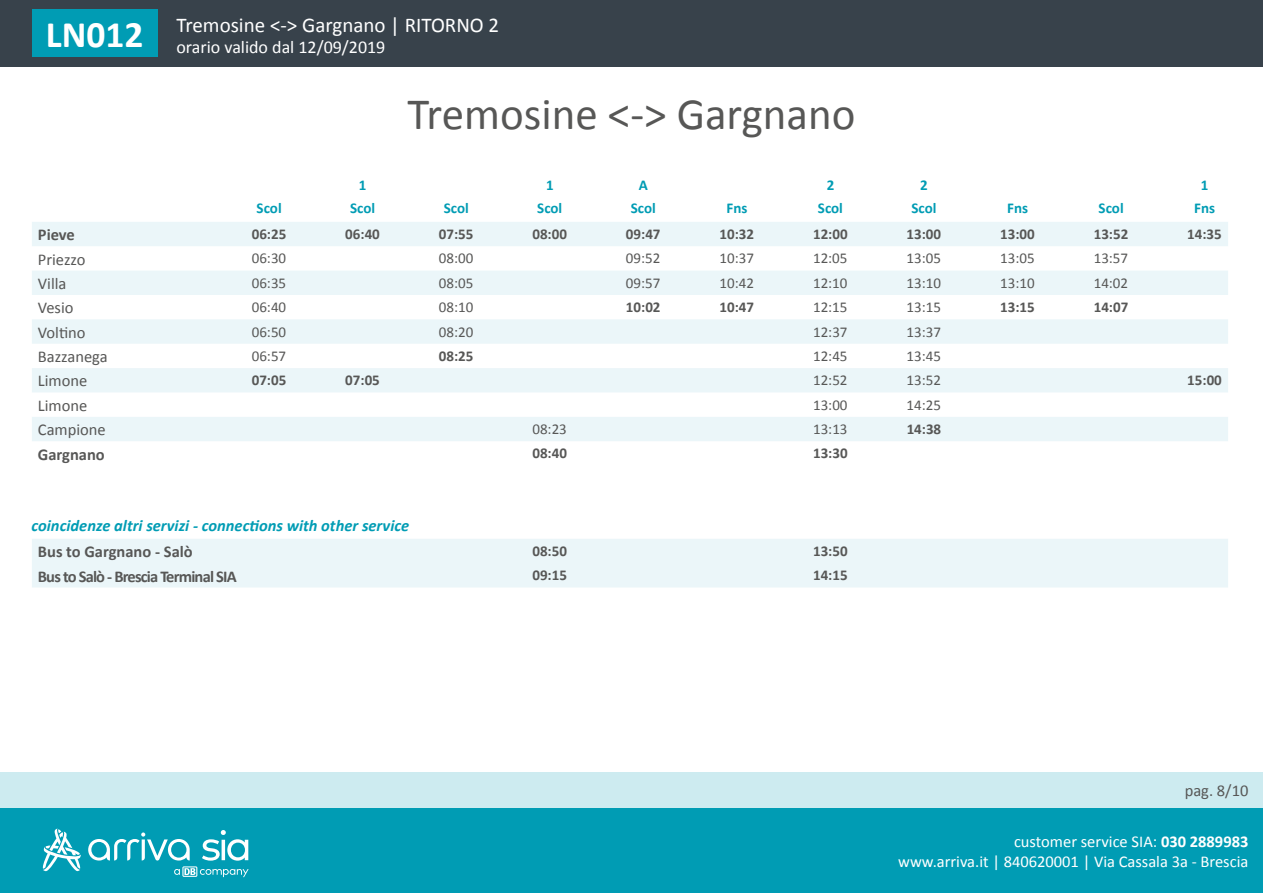
<style>
.page{position:relative;width:1263px;height:893px;background:#fff}
.page>*{position:absolute;margin:0;border:0;box-sizing:border-box;transform-origin:0 0}
.t1{font:45px "Calibri";color:#575756}
.t2{font:21px "Calibri";color:#fff}
.t3{font:18px "Calibri";color:#fff}
.t4{font:16.5px/19.8px "Calibri";color:#fff;text-align:right}
.t5{font:16.5px "Calibri";color:#575756}
.t6{font:italic 700 16.5px "Calibri";color:#009cb4}
.t7{font:700 16.5px "Calibri";letter-spacing:-.01em;color:#575756}
.t8{font:700 16.5px "Calibri";letter-spacing:-.05em;color:#575756}
.t9{font:15px "Calibri";color:#575756}
.t10{font:700 15px "Calibri";color:#575756}
.t11{font:700 15px "Calibri";color:#009cb4}
.s1{font-weight:700}
</style>
<div class="page">
<div style="left:0;top:772px;width:1263px;height:39px;background:#cdebf0"></div>
<div style="left:0;top:0;width:1263px;height:67px;background:#38424b"></div>
<div style="left:0;top:808px;width:1263px;height:85px;background:#009cb4"></div>
<div style="left:32px;top:10px;width:125px;height:47px;background:#009cb4"></div>
<svg style="left:43px;top:828px;width:38px;height:43px"></svg>
<svg style="left:88px;top:830px;width:161px;height:47px"></svg>
<svg style="left:32px;top:222px;width:1196px;height:365px"></svg>
<h2 class="t2" style="left:176px;top:11px;width:324px">Tremosine &lt;-&gt; Gargnano | RITORNO 2</h2>
<p class="t3" style="left:46px;top:36px;width:341px"><sup>LN012</sup> orario valido dal 12/09/2019</p>
<h1 class="t1" style="left:407px;top:86px;width:449px">Tremosine &lt;-&gt; Gargnano</h1>
<p class="t11" style="left:359px;top:176px;width:9px">1</p>
<p class="t11" style="left:546px;top:176px;width:9px">1</p>
<p class="t11" style="left:639px;top:176px;width:11px">A</p>
<p class="t11" style="left:827px;top:176px;width:9px">2</p>
<p class="t11" style="left:920px;top:176px;width:9px">2</p>
<p class="t11" style="left:1201px;top:176px;width:9px">1</p>
<p class="t11" style="left:257px;top:199px;width:27px">Scol</p>
<p class="t11" style="left:350px;top:199px;width:27px">Scol</p>
<p class="t11" style="left:444px;top:199px;width:27px">Scol</p>
<p class="t11" style="left:537px;top:199px;width:27px">Scol</p>
<p class="t11" style="left:631px;top:199px;width:27px">Scol</p>
<p class="t11" style="left:726px;top:199px;width:22px">Fns</p>
<p class="t11" style="left:818px;top:199px;width:27px">Scol</p>
<p class="t11" style="left:911px;top:199px;width:27px">Scol</p>
<p class="t11" style="left:1007px;top:199px;width:22px">Fns</p>
<p class="t11" style="left:1098px;top:199px;width:27px">Scol</p>
<p class="t11" style="left:1194px;top:199px;width:22px">Fns</p>
<p class="t7" style="left:38px;top:224px;width:39px">Pieve</p>
<p class="t10" style="left:252px;top:225px;width:36px">06:25</p>
<p class="t10" style="left:345px;top:225px;width:36px">06:40</p>
<p class="t10" style="left:439px;top:225px;width:36px">07:55</p>
<p class="t10" style="left:532px;top:225px;width:36px">08:00</p>
<p class="t10" style="left:626px;top:225px;width:36px">09:47</p>
<p class="t10" style="left:719px;top:225px;width:36px">10:32</p>
<p class="t10" style="left:813px;top:225px;width:36px">12:00</p>
<p class="t10" style="left:907px;top:225px;width:36px">13:00</p>
<p class="t10" style="left:1000px;top:225px;width:36px">13:00</p>
<p class="t10" style="left:1094px;top:225px;width:36px">13:52</p>
<p class="t10" style="left:1187px;top:225px;width:36px">14:35</p>
<p class="t5" style="left:38px;top:249px;width:49px">Priezzo</p>
<p class="t9" style="left:252px;top:249px;width:36px">06:30</p>
<p class="t9" style="left:439px;top:249px;width:36px">08:00</p>
<p class="t9" style="left:626px;top:249px;width:36px">09:52</p>
<p class="t9" style="left:719px;top:249px;width:36px">10:37</p>
<p class="t9" style="left:813px;top:249px;width:36px">12:05</p>
<p class="t9" style="left:907px;top:249px;width:36px">13:05</p>
<p class="t9" style="left:1000px;top:249px;width:36px">13:05</p>
<p class="t9" style="left:1094px;top:249px;width:36px">13:57</p>
<p class="t5" style="left:38px;top:273px;width:30px">Villa</p>
<p class="t9" style="left:252px;top:273px;width:36px">06:35</p>
<p class="t9" style="left:439px;top:273px;width:36px">08:05</p>
<p class="t9" style="left:626px;top:273px;width:36px">09:57</p>
<p class="t9" style="left:719px;top:273px;width:36px">10:42</p>
<p class="t9" style="left:813px;top:273px;width:36px">12:10</p>
<p class="t9" style="left:907px;top:273px;width:36px">13:10</p>
<p class="t9" style="left:1000px;top:273px;width:36px">13:10</p>
<p class="t9" style="left:1094px;top:273px;width:36px">14:02</p>
<p class="t5" style="left:38px;top:297px;width:37px">Vesio</p>
<p class="t9" style="left:252px;top:298px;width:36px">06:40</p>
<p class="t9" style="left:439px;top:298px;width:36px">08:10</p>
<p class="t10" style="left:626px;top:298px;width:36px">10:02</p>
<p class="t10" style="left:719px;top:298px;width:36px">10:47</p>
<p class="t9" style="left:813px;top:298px;width:36px">12:15</p>
<p class="t9" style="left:907px;top:298px;width:36px">13:15</p>
<p class="t10" style="left:1000px;top:298px;width:36px">13:15</p>
<p class="t10" style="left:1094px;top:298px;width:36px">14:07</p>
<p class="t5" style="left:38px;top:322px;width:49px">Voltino</p>
<p class="t9" style="left:252px;top:322px;width:36px">06:50</p>
<p class="t9" style="left:439px;top:322px;width:36px">08:20</p>
<p class="t9" style="left:813px;top:322px;width:36px">12:37</p>
<p class="t9" style="left:907px;top:322px;width:36px">13:37</p>
<p class="t5" style="left:38px;top:346px;width:71px">Bazzanega</p>
<p class="t9" style="left:252px;top:346px;width:36px">06:57</p>
<p class="t10" style="left:439px;top:346px;width:36px">08:25</p>
<p class="t9" style="left:813px;top:346px;width:36px">12:45</p>
<p class="t9" style="left:907px;top:346px;width:36px">13:45</p>
<p class="t5" style="left:38px;top:371px;width:51px">Limone</p>
<p class="t10" style="left:252px;top:371px;width:36px">07:05</p>
<p class="t10" style="left:345px;top:371px;width:36px">07:05</p>
<p class="t9" style="left:813px;top:371px;width:36px">12:52</p>
<p class="t9" style="left:907px;top:371px;width:36px">13:52</p>
<p class="t10" style="left:1187px;top:371px;width:36px">15:00</p>
<p class="t5" style="left:38px;top:395px;width:51px">Limone</p>
<p class="t9" style="left:813px;top:395px;width:36px">13:00</p>
<p class="t9" style="left:907px;top:395px;width:36px">14:25</p>
<p class="t5" style="left:38px;top:419px;width:69px">Campione</p>
<p class="t9" style="left:532px;top:420px;width:36px">08:23</p>
<p class="t9" style="left:813px;top:420px;width:36px">13:13</p>
<p class="t10" style="left:907px;top:420px;width:36px">14:38</p>
<p class="t7" style="left:38px;top:444px;width:68px">Gargnano</p>
<p class="t10" style="left:532px;top:444px;width:36px">08:40</p>
<p class="t10" style="left:813px;top:444px;width:36px">13:30</p>
<p class="t6" style="left:32px;top:515px;width:379px">coincidenze altri servizi - connections with other service</p>
<p class="t7" style="left:38px;top:541px;width:156px">Bus to Gargnano - Salò</p>
<p class="t10" style="left:532px;top:541px;width:36px">08:50</p>
<p class="t10" style="left:813px;top:541px;width:36px">13:50</p>
<p class="t8" style="left:38px;top:565px;width:200px">Bus to Salò - Brescia Terminal SIA</p>
<p class="t10" style="left:532px;top:566px;width:36px">09:15</p>
<p class="t10" style="left:813px;top:566px;width:36px">14:15</p>
<p class="t5" style="left:1185px;top:780px;width:65px">pag. 8/10</p>
<p class="t4" style="left:898px;top:832px;width:352px">customer service SIA: <span class="s1">030 2889983<br></span>www.arriva.it | 840620001 | Via Cassala 3a - Brescia</p>
</div>
